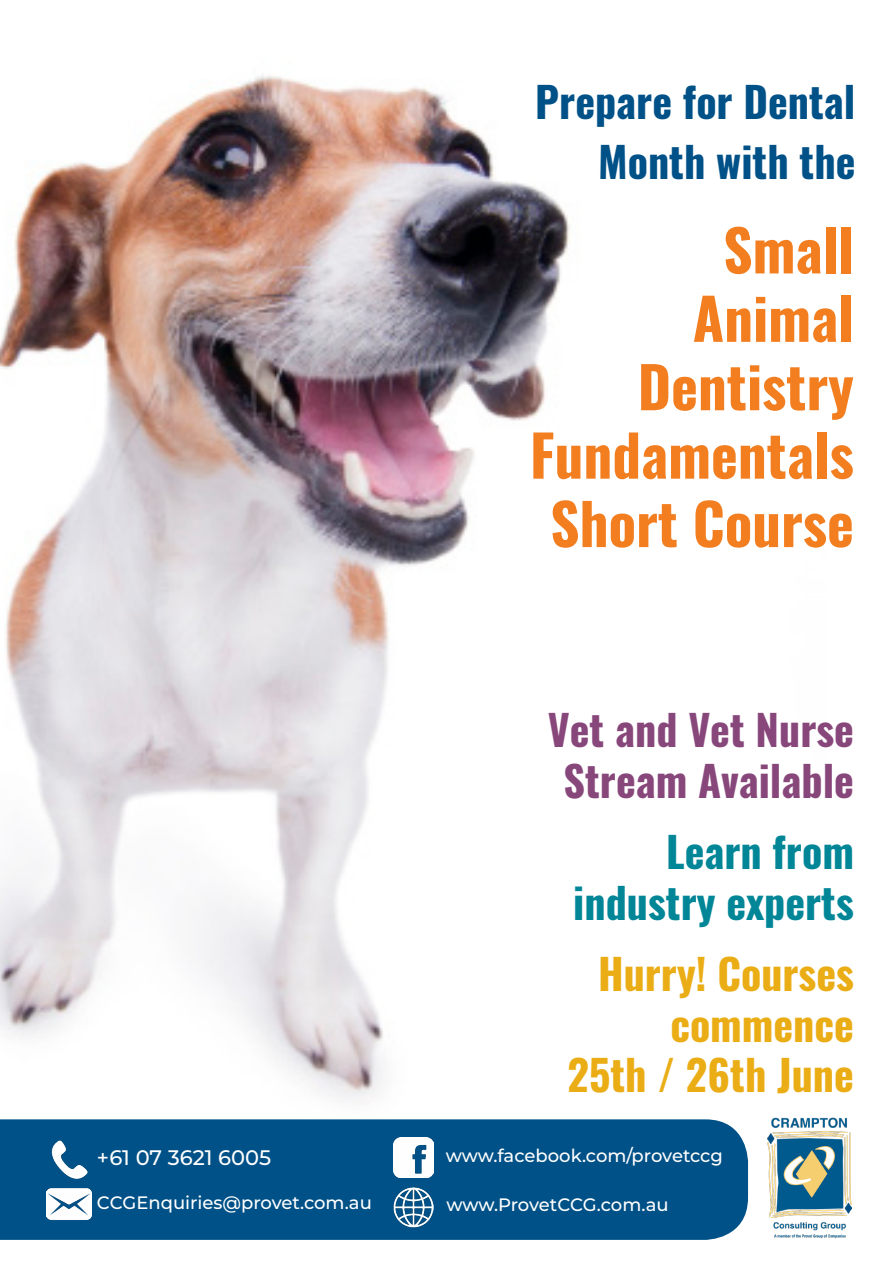
<style>
.page{position:relative;width:893px;height:1263px;background:#fff}
.page>*{position:absolute;margin:0;border:0;box-sizing:border-box;transform-origin:0 0}
.t1{font:700 57px/68.4px "Oswald";color:#f27e20;text-align:right}
.t2{font:700 42px/50.4px "Oswald";color:#eaad15;text-align:right}
.t3{font:700 42px/50.4px "Oswald";color:#88477b;text-align:center}
.t4{font:700 42px/59.4px "Oswald";color:#005187;text-align:right}
.t5{font:700 42px/50.4px "Oswald";color:#008697;text-align:right}
.t6{font:500 21px "Montserrat";color:#fff}
.t7{font:500 18px "Montserrat";letter-spacing:-.01em;color:#fff}
</style>
<div class="page">
<img style="left:0;top:75px;width:768px;height:1107px">
<img style="left:768px;top:1117px;width:83px;height:121px">
<div style="left:0;top:1119px;width:748px;height:121px;background:#005187"></div>
<img style="left:51px;top:1140px;width:38px;height:38px">
<img style="left:393px;top:1137px;width:40px;height:40px">
<img style="left:46px;top:1182px;width:45px;height:45px">
<img style="left:393px;top:1187px;width:40px;height:40px">
<p class="t6" style="left:97px;top:1142px;width:176px">+61 07 3621 6005</p>
<p class="t7" style="left:97px;top:1190px;width:276px">CCGEnquiries@provet.com.au</p>
<p class="t4" style="left:535px;top:75px;width:322px">Prepare for Dental<br>Month with the</p>
<p class="t1" style="left:723px;top:220px;width:132px">Small</p>
<p class="t1" style="left:530px;top:288px;width:325px">Animal<br>Dentistry<br>Fundamentals<br>Short Course</p>
<p class="t3" style="left:548px;top:707px;width:308px">Vet and Vet Nurse<br>Stream Available</p>
<p class="t5" style="left:573px;top:829px;width:282px">Learn from industry experts</p>
<p class="t2" style="left:598px;top:951px;width:257px">Hurry! Courses commence</p>
<p class="t2" style="left:567px;top:1052px;width:288px">25th / 26th June</p>
<p class="t7" style="left:446px;top:1142px;width:279px">www.facebook.com/provetccg</p>
<p class="t7" style="left:446px;top:1192px;width:224px">www.ProvetCCG.com.au</p>
</div>
